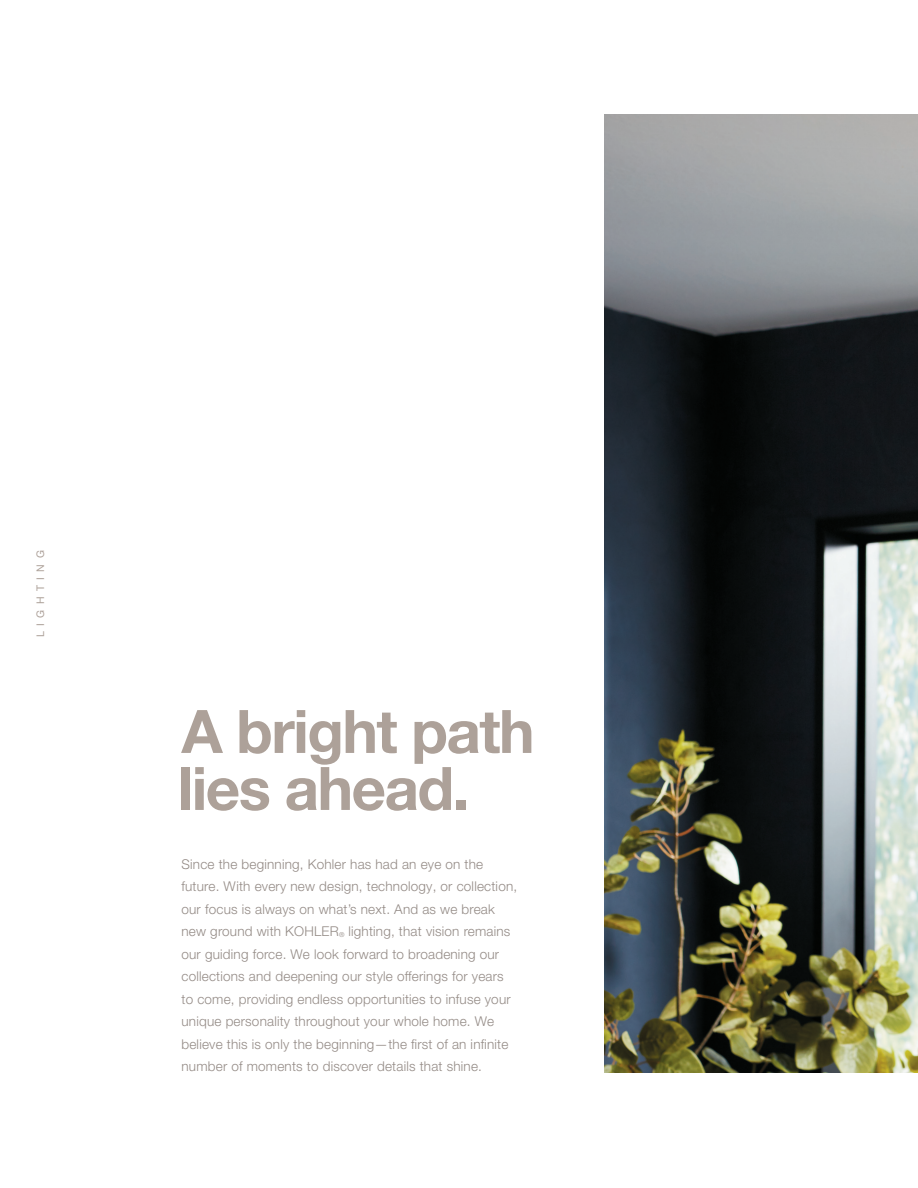
<style>
.page{position:relative;width:918px;height:1188px;background:#fff}
.page>*{position:absolute;margin:0;border:0;box-sizing:border-box;transform-origin:0 0}
.t1{font:700 60px/57px "Helvetica Neue LT Pro";letter-spacing:-.025em;color:#ada199}
.t2{font:300 13.5px/22.5px "Helvetica Neue LT Pro";letter-spacing:.015em;color:#948b86}
.t3{font:10.5px "Helvetica Neue LT Pro";letter-spacing:.525em;color:#ada199}
.s1{font-size:6.75px}
</style>
<div class="page">
<img style="left:604px;top:115px;width:314px;height:958px">
<p class="t3" style="left:34px;top:637px;width:88px;rotate:-90deg">LIGHTING</p>
<h1 class="t1" style="left:178px;top:701px;width:358px">A bright path lies ahead.</h1>
<p class="t2" style="left:182px;top:852px;width:337px">Since the beginning, Kohler has had an eye on the future. With every new design, technology, or collection, our focus is always on what’s next. And as we break new ground with KOHLER<span class="s1">®</span> lighting, that vision remains our guiding force. We look forward to broadening our collections and deepening our style offerings for years to come, providing endless opportunities to infuse your unique personality throughout your whole home. We believe this is only the beginning—the first of an infinite number of moments to discover details that shine.</p>
</div>
